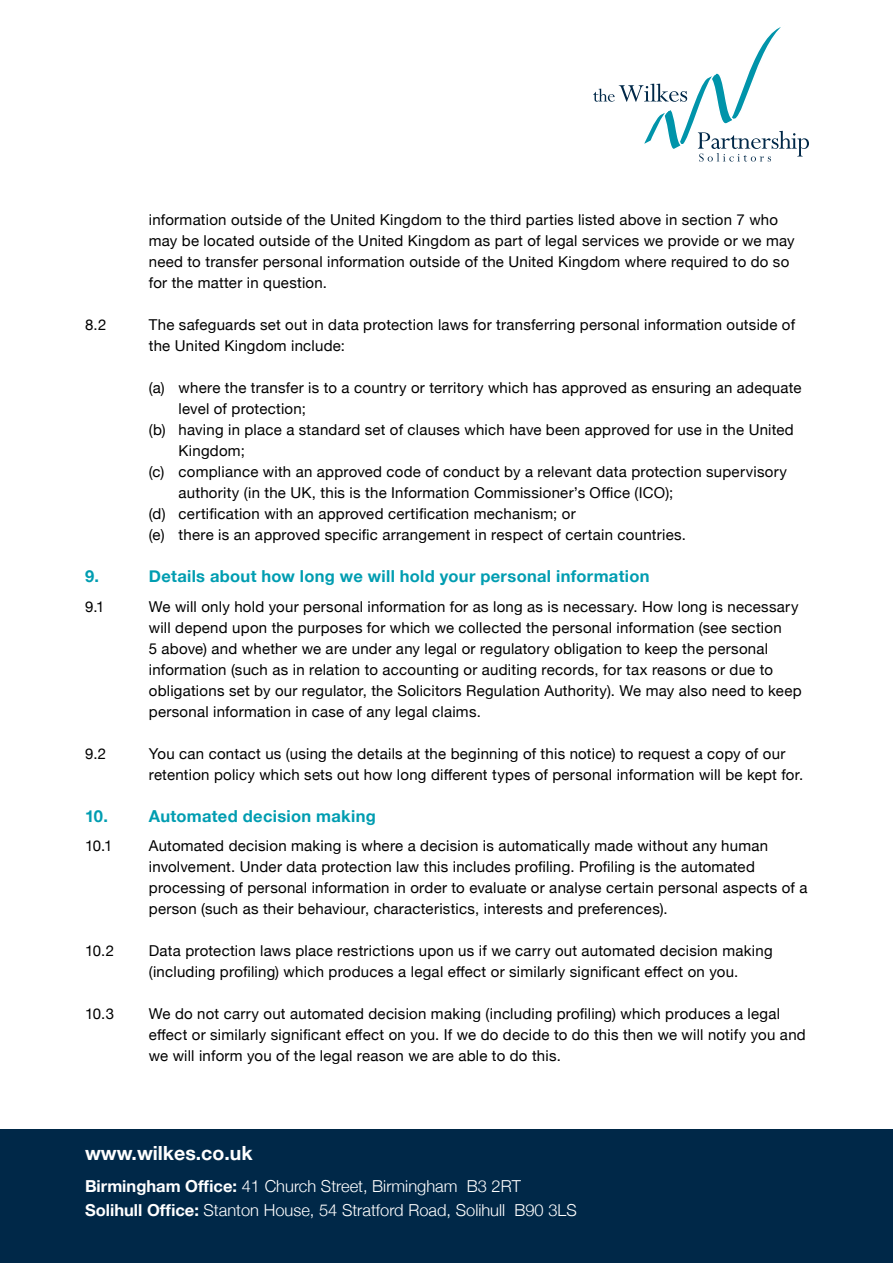
<style>
.page{position:relative;width:893px;height:1263px;background:#fff}
.page>*{position:absolute;margin:0;border:0;box-sizing:border-box;transform-origin:0 0}
.t1{font:700 19.5px "Helvetica Neue";color:#fff}
.t2{font:300 16.5px/24px "Helvetica Neue";color:#fff}
.t3{font:700 16.5px "Helvetica Neue";letter-spacing:.02em;color:#009db1}
.t4{font:15px/21px "Helvetica Neue";letter-spacing:.015em;color:#000}
.s1{font-weight:700}
</style>
<div class="page">
<div style="left:0;top:1129px;width:893px;height:134px;background:#002848"></div>
<svg style="left:593px;top:27px;width:216px;height:135px"></svg>
<p class="t4" style="left:149px;top:210px;width:647px">information outside of the United Kingdom to the third parties listed above in section 7 who may be located outside of the United Kingdom as part of legal services we provide or we may need to transfer personal information outside of the United Kingdom where required to do so for the matter in question.</p>
<p class="t4" style="left:85px;top:315px;width:23px">8.2</p>
<p class="t4" style="left:149px;top:315px;width:648px">The safeguards set out in data protection laws for transferring personal information outside of the United Kingdom include:</p>
<p class="t4" style="left:149px;top:378px;width:654px">(a) where the transfer is to a country or territory which has approved as ensuring an adequate</p>
<p class="t4" style="left:179px;top:399px;width:129px">level of protection;</p>
<p class="t4" style="left:149px;top:420px;width:646px">(b) having in place a standard set of clauses which have been approved for use in the United</p>
<p class="t4" style="left:179px;top:441px;width:68px">Kingdom;</p>
<p class="t4" style="left:149px;top:462px;width:640px">(c) compliance with an approved code of conduct by a relevant data protection supervisory</p>
<p class="t4" style="left:179px;top:483px;width:496px">authority (in the UK, this is the Information Commissioner’s Office (ICO);</p>
<p class="t4" style="left:149px;top:504px;width:428px">(d) certification with an approved certification mechanism; or</p>
<p class="t4" style="left:149px;top:525px;width:539px">(e) there is an approved specific arrangement in respect of certain countries.</p>
<p class="t3" style="left:85px;top:563px;width:15px">9.</p>
<p class="t3" style="left:149px;top:563px;width:502px">Details about how long we will hold your personal information</p>
<p class="t4" style="left:85px;top:597px;width:21px">9.1</p>
<p class="t4" style="left:149px;top:597px;width:654px">We will only hold your personal information for as long as is necessary. How long is necessary will depend upon the purposes for which we collected the personal information (see section<br>5 above) and whether we are under any legal or regulatory obligation to keep the personal information (such as in relation to accounting or auditing records, for tax reasons or due to obligations set by our regulator, the Solicitors Regulation Authority). We may also need to keep personal information in case of any legal claims.</p>
<p class="t4" style="left:85px;top:744px;width:23px">9.2</p>
<p class="t4" style="left:149px;top:744px;width:656px">You can contact us (using the details at the beginning of this notice) to request a copy of our retention policy which sets out how long different types of personal information will be kept for.</p>
<p class="t3" style="left:85px;top:803px;width:24px">10.</p>
<p class="t3" style="left:149px;top:803px;width:228px">Automated decision making</p>
<p class="t4" style="left:85px;top:836px;width:29px">10.1</p>
<p class="t4" style="left:149px;top:836px;width:660px">Automated decision making is where a decision is automatically made without any human involvement. Under data protection law this includes profiling. Profiling is the automated processing of personal information in order to evaluate or analyse certain personal aspects of a person (such as their behaviour, characteristics, interests and preferences).</p>
<p class="t4" style="left:85px;top:941px;width:31px">10.2</p>
<p class="t4" style="left:149px;top:941px;width:625px">Data protection laws place restrictions upon us if we carry out automated decision making (including profiling) which produces a legal effect or similarly significant effect on you.</p>
<p class="t4" style="left:85px;top:1004px;width:30px">10.3</p>
<p class="t4" style="left:149px;top:1004px;width:658px">We do not carry out automated decision making (including profiling) which produces a legal effect or similarly significant effect on you. If we do decide to do this then we will notify you and we will inform you of the legal reason we are able to do this.</p>
<h1 class="t1" style="left:85px;top:1137px;width:169px">www.wilkes.co.uk</h1>
<p class="t2" style="left:85px;top:1173px;width:493px"><span class="s1">Birmingham Office:</span> 41 Church Street, Birmingham B3 2RT<br><span class="s1">Solihull Office:</span> Stanton House, 54 Stratford Road, Solihull B90 3LS</p>
</div>
